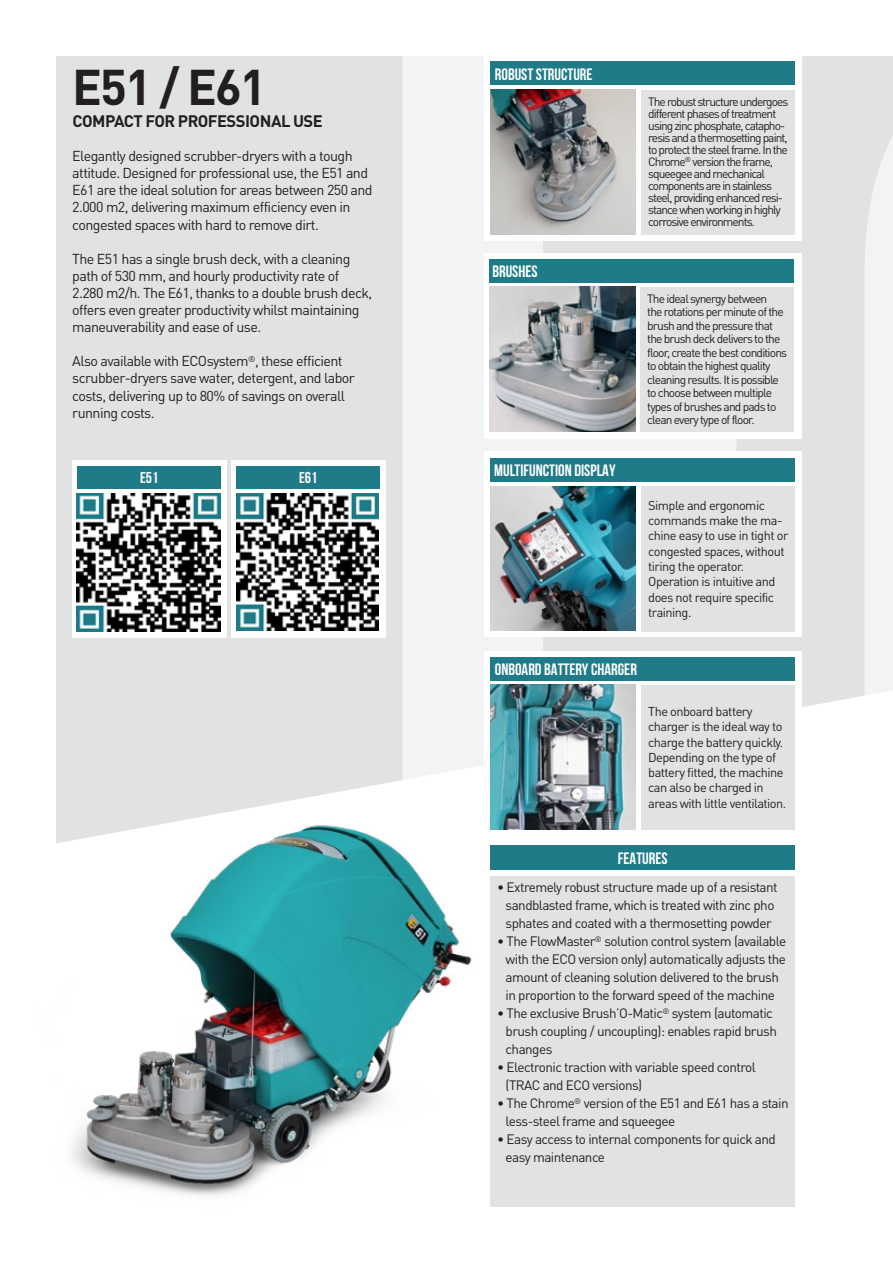
<style>
.page{position:relative;width:893px;height:1263px;background:#fff}
.page>*{position:absolute;margin:0;border:0;box-sizing:border-box;transform-origin:0 0}
.t1{font:700 1282.2px "Bebas Neue";color:#f2f3f4}
.t2{font:700 49.5px "DIN Pro";letter-spacing:-.04em;color:#231f20}
.t3{font:700 16.5px "Bebas Neue";color:#fff}
.t4{font:700 16.5px "DIN Pro";letter-spacing:-.03em;color:#231f20}
.t5{font:700 15.75px "Bebas Neue";color:#fff}
.t6{font:14.25px/17.1px "DIN Pro";letter-spacing:-.04em;color:#231f20}
.t7{font:13.5px/18px "DIN Pro";letter-spacing:-.04em;color:#231f20}
.t8{font:12.75px/15.3px "DIN Pro";letter-spacing:-.04em;color:#231f20}
.t9{font:12px/12px "DIN Pro";letter-spacing:-.08em;color:#231f20}
</style>
<div class="page">
<div style="left:55px;top:55px;width:838px;height:1153px;background:#e1e2e4"></div>
<svg style="left:55px;top:690px;width:838px;height:518px;fill:#fff"></svg>
<img style="left:889px;top:690px;width:4px;height:339px">
<svg style="left:484px;top:55px;width:317px;height:186px;background:#f1f4f4"></svg>
<svg style="left:484px;top:253px;width:317px;height:185px;background:#eef2f3"></svg>
<div style="left:484px;top:452px;width:317px;height:185px;background:#fff"></div>
<svg style="left:485px;top:651px;width:317px;height:185px;background:#eef3f4"></svg>
<img style="left:491px;top:90px;width:144px;height:144px">
<img style="left:490px;top:287px;width:145px;height:144px">
<img style="left:491px;top:486px;width:144px;height:145px">
<img style="left:491px;top:685px;width:144px;height:144px">
<img style="left:55px;top:791px;width:535px;height:417px">
<div style="left:491px;top:876px;width:304px;height:330px;background:#e0e3e0"></div>
<div style="left:642px;top:90px;width:153px;height:144px;background:#e1e2e4"></div>
<div style="left:642px;top:486px;width:153px;height:145px;background:#e1e2e4"></div>
<div style="left:642px;top:685px;width:153px;height:144px;background:#e1e2e4"></div>
<div style="left:491px;top:845px;width:304px;height:25px;background:#1e7b87"></div>
<div style="left:491px;top:62px;width:304px;height:23px;background:#1e7b87"></div>
<div style="left:491px;top:458px;width:304px;height:23px;background:#1e7b87"></div>
<div style="left:491px;top:657px;width:304px;height:23px;background:#1e7b87"></div>
<div style="left:641px;top:287px;width:153px;height:144px;background:#e1e2e4"></div>
<div style="left:490px;top:259px;width:304px;height:23px;background:#1e7b87"></div>
<div style="left:72px;top:460px;width:154px;height:177px;background:#fff"></div>
<div style="left:231px;top:460px;width:154px;height:177px;background:#fff"></div>
<img style="left:237px;top:493px;width:142px;height:137px">
<img style="left:77px;top:493px;width:143px;height:138px">
<div style="left:78px;top:466px;width:143px;height:22px;background:#1e7b87"></div>
<div style="left:237px;top:466px;width:143px;height:22px;background:#1e7b87"></div>
<h2 class="t2" style="left:72px;top:46px;width:196px">E51 / E61</h2>
<p class="t4" style="left:72px;top:108px;width:252px">COMPACT FOR PROFESSIONAL USE</p>
<p class="t6" style="left:72px;top:146px;width:302px">Elegantly designed scrubber-dryers with a tough attitude. Designed for professional use, the E51 and E61 are the ideal solution for areas between 250 and 2.000 m2, delivering maximum efficiency even in congested spaces with hard to remove dirt.</p>
<p class="t6" style="left:72px;top:249px;width:301px">The E51 has a single brush deck, with a cleaning path of 530 mm, and hourly productivity rate of 2.280 m2/h. The E61, thanks to a double brush deck, offers even greater productivity whilst maintaining maneuverability and ease of use.</p>
<p class="t6" style="left:72px;top:351px;width:284px">Also available with ECOsystem<sup>®</sup>, these efficient scrubber-dryers save water, detergent, and labor costs, delivering up to 80% of savings on overall running costs.</p>
<p class="t5" style="left:140px;top:469px;width:20px">E51</p>
<p class="t5" style="left:299px;top:469px;width:20px">E61</p>
<h1 class="t1" style="left:351px;top:-198px;width:473px">E</h1>
<p class="t3" style="left:495px;top:65px;width:99px">ROBUST STRUCTURE</p>
<p class="t9" style="left:648px;top:95px;width:142px">The robust structure undergoes different phases of treatment using zinc phosphate, catapho&shy;resis and a thermosetting paint, to protect the steel frame. In the<br>Chrome<sup>®</sup> version the frame, squeegee and mechanical components are in stainless steel, providing enhanced resi&shy;stance when working in highly corrosive environments.</p>
<p class="t3" style="left:492px;top:262px;width:47px">BRUSHES</p>
<p class="t9" style="left:647px;top:291px;width:141px;line-height:13.5px">The ideal synergy between<br>the rotations per minute of the brush and the pressure that the brush deck delivers to the floor, create the best conditions to obtain the highest quality cleaning results. It is possible to choose between multiple types of brushes and pads to clean every type of floor.</p>
<p class="t3" style="left:494px;top:461px;width:123px">MULTIFUNCTION DISPLAY</p>
<p class="t8" style="left:648px;top:496px;width:142px">Simple and ergonomic commands make the ma&shy;chine easy to use in tight or congested spaces, without tiring the operator.<br>Operation is intuitive and does not require specific training.</p>
<p class="t3" style="left:495px;top:660px;width:144px">ONBOARD BATTERY CHARGER</p>
<p class="t8" style="left:648px;top:702px;width:140px">The onboard battery charger is the ideal way to charge the battery quickly.<br>Depending on the type of battery fitted, the machine can also be charged in areas with little ventilation.</p>
<p class="t3" style="left:618px;top:849px;width:51px">FEATURES</p>
<p class="t7" style="left:497px;top:877px;width:282px;text-align:center">• Extremely robust structure made up of a resistant sandblasted frame, which is treated with zinc pho sphates and coated with a thermosetting powder</p>
<p class="t7" style="left:506px;top:931px;width:282px;text-indent:-8px">• The FlowMaster<sup>®</sup> solution control system (available with the ECO version only) automatically adjusts the amount of cleaning solution delivered to the brush in proportion to the forward speed of the machine</p>
<p class="t7" style="left:506px;top:1003px;width:273px;text-indent:-8px">• The exclusive Brush’O-Matic<sup>®</sup> system (automatic brush coupling / uncoupling): enables rapid brush changes</p>
<p class="t7" style="left:506px;top:1057px;width:252px;text-indent:-8px">• Electronic traction with variable speed control (TRAC and ECO versions)</p>
<p class="t7" style="left:506px;top:1093px;width:284px;text-indent:-8px">• The Chrome<sup>®</sup> version of the E51 and E61 has a stain less-steel frame and squeegee</p>
<p class="t7" style="left:506px;top:1129px;width:272px;text-indent:-8px">• Easy access to internal components for quick and easy maintenance</p>
</div>
